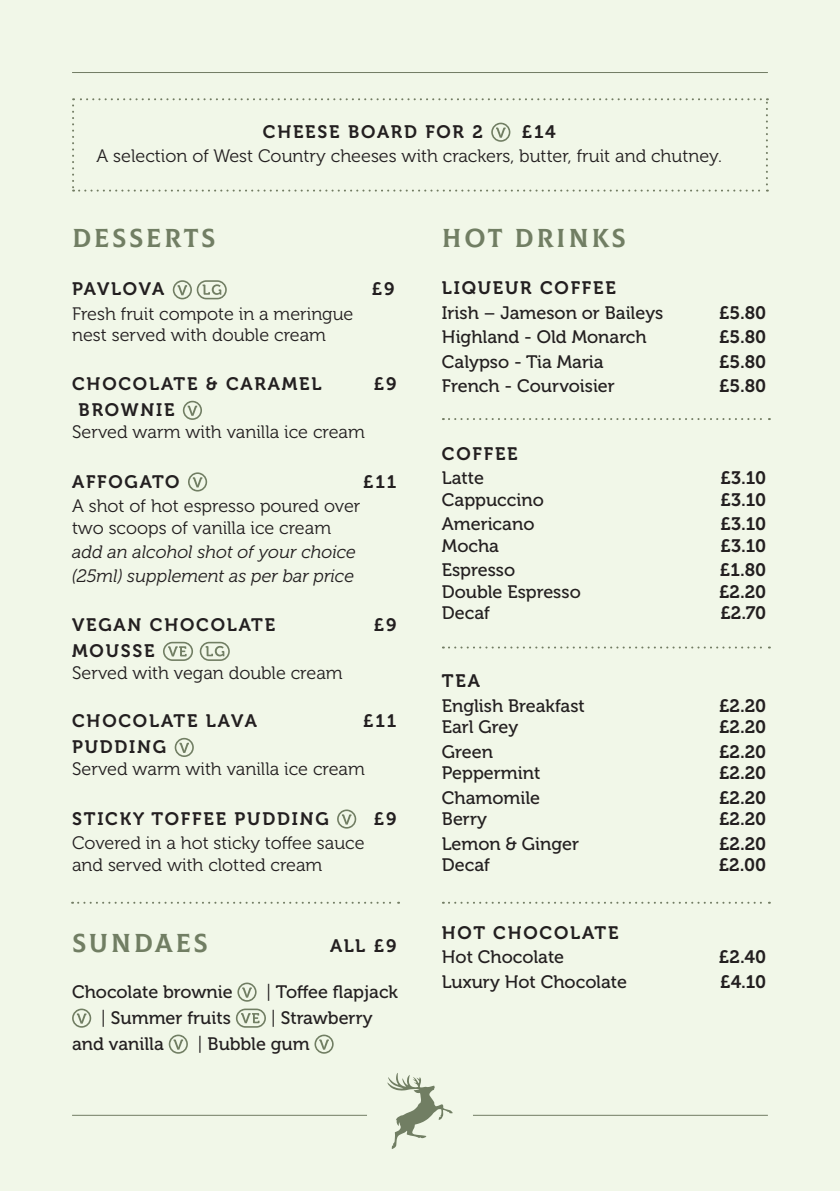
<style>
.page{position:relative;width:840px;height:1191px;background:#fff}
.page>*{position:absolute;margin:0;border:0;box-sizing:border-box;transform-origin:0 0}
.t1{font:26px "Colus";letter-spacing:.1em;color:#717e63}
.t2{font:18px/21.6px "Museo 300";color:#231f20}
.t3{font:18px "Museo 500";color:#231f20}
.t4{font:18px "Museo 700";letter-spacing:.1em;color:#231f20}
.t5{font:italic 18px "Museo 300";color:#231f20}
.t6{font:18px "Museo 700";letter-spacing:.075em;color:#231f20}
.s1{font-family:"Museo 700"}
.s2{font-family:"Museo 300"}
</style>
<div class="page">
<div style="left:0;top:0;width:839px;height:1191px;background:#f1f7e8"></div>
<hr style="left:72px;top:1114px;width:295px;height:1px;background:#727c63">
<hr style="left:472px;top:1114px;width:295px;height:1px;background:#727c63">
<hr style="left:72px;top:72px;width:695px;height:1px;background:#727c63">
<svg style="left:387px;top:1073px;width:65px;height:76px"></svg>
<svg style="left:173px;top:280px;width:54px;height:19px"></svg>
<svg style="left:183px;top:401px;width:19px;height:19px"></svg>
<svg style="left:188px;top:472px;width:19px;height:19px"></svg>
<svg style="left:163px;top:642px;width:30px;height:19px"></svg>
<svg style="left:200px;top:642px;width:30px;height:19px"></svg>
<svg style="left:174px;top:738px;width:20px;height:19px"></svg>
<svg style="left:337px;top:809px;width:19px;height:19px"></svg>
<svg style="left:237px;top:982px;width:19px;height:19px"></svg>
<svg style="left:72px;top:1008px;width:19px;height:19px"></svg>
<svg style="left:236px;top:1008px;width:30px;height:19px"></svg>
<svg style="left:169px;top:1034px;width:19px;height:19px"></svg>
<svg style="left:314px;top:1034px;width:19px;height:19px"></svg>
<svg style="left:72px;top:98px;width:695px;height:94px"></svg>
<svg style="left:72px;top:901px;width:327px;height:2px"></svg>
<svg style="left:442px;top:901px;width:327px;height:2px"></svg>
<svg style="left:442px;top:646px;width:327px;height:2px"></svg>
<svg style="left:442px;top:418px;width:327px;height:2px"></svg>
<p class="t4" style="left:262px;top:121px;width:221px">CHEESE BOARD FOR 2</p>
<p class="t4" style="left:521px;top:121px;width:36px">£14</p>
<p class="t2" style="left:96px;top:146px;width:626px">A selection of West Country cheeses with crackers, butter, fruit and chutney.</p>
<p class="t1" style="left:72px;top:218px;width:145px">DESSERTS</p>
<p class="t6" style="left:72px;top:279px;width:94px">PAVLOVA</p>
<p class="t4" style="left:371px;top:279px;width:24px">£9</p>
<p class="t2" style="left:72px;top:303px;width:283px">Fresh fruit compote in a meringue nest served with double cream</p>
<p class="t4" style="left:72px;top:374px;width:251px">CHOCOLATE &amp; CARAMEL</p>
<p class="t4" style="left:373px;top:374px;width:24px">£9</p>
<p class="t2" style="left:72px;top:399px;width:294px;text-indent:7px"><span class="s1">BROWNIE<br></span>Served warm with vanilla ice cream</p>
<p class="t4" style="left:72px;top:471px;width:109px">AFFOGATO</p>
<p class="t4" style="left:363px;top:471px;width:35px">£11</p>
<p class="t2" style="left:72px;top:495px;width:290px">A shot of hot espresso poured over two scoops of vanilla ice cream</p>
<p class="t5" style="left:72px;top:542px;width:285px">add an alcohol shot of your choice</p>
<p class="t5" style="left:72px;top:566px;width:283px">(25ml) supplement as per bar price</p>
<p class="t4" style="left:72px;top:615px;width:204px">VEGAN CHOCOLATE</p>
<p class="t4" style="left:373px;top:615px;width:24px">£9</p>
<p class="t2" style="left:72px;top:640px;width:272px"><span class="s1">MOUSSE<br></span>Served with vegan double cream</p>
<p class="t4" style="left:72px;top:711px;width:186px">CHOCOLATE LAVA</p>
<p class="t4" style="left:363px;top:711px;width:35px">£11</p>
<p class="t2" style="left:72px;top:736px;width:294px"><span class="s1">PUDDING<br></span>Served warm with vanilla ice cream</p>
<p class="t4" style="left:72px;top:808px;width:258px">STICKY TOFFEE PUDDING</p>
<p class="t4" style="left:373px;top:808px;width:24px">£9</p>
<p class="t2" style="left:72px;top:832px;width:294px">Covered in a hot sticky toffee sauce and served with clotted cream</p>
<p class="t1" style="left:72px;top:923px;width:137px">SUNDAES</p>
<p class="t4" style="left:330px;top:935px;width:68px">ALL £9</p>
<p class="t3" style="left:72px;top:981px;width:162px">Chocolate brownie</p>
<p class="t3" style="left:266px;top:981px;width:133px"><span class="s2">|</span> Toffee flapjack</p>
<p class="t3" style="left:101px;top:1007px;width:131px"><span class="s2">|</span> Summer fruits</p>
<p class="t3" style="left:271px;top:1007px;width:103px"><span class="s2">|</span> Strawberry</p>
<p class="t3" style="left:72px;top:1033px;width:93px">and vanilla</p>
<p class="t3" style="left:197px;top:1033px;width:113px"><span class="s2">|</span> Bubble gum</p>
<p class="t1" style="left:441px;top:218px;width:185px">HOT DRINKS</p>
<p class="t4" style="left:441px;top:278px;width:175px">LIQUEUR COFFEE</p>
<p class="t3" style="left:441px;top:303px;width:223px">Irish – Jameson or Baileys</p>
<p class="t4" style="left:718px;top:302px;width:49px">£5.80</p>
<p class="t3" style="left:441px;top:327px;width:206px">Highland - Old Monarch</p>
<p class="t4" style="left:718px;top:327px;width:49px">£5.80</p>
<p class="t3" style="left:441px;top:351px;width:163px">Calypso - Tia Maria</p>
<p class="t4" style="left:718px;top:351px;width:49px">£5.80</p>
<p class="t3" style="left:441px;top:376px;width:174px">French - Courvoisier</p>
<p class="t4" style="left:718px;top:376px;width:49px">£5.80</p>
<p class="t4" style="left:441px;top:443px;width:77px">COFFEE</p>
<p class="t3" style="left:441px;top:468px;width:44px">Latte</p>
<p class="t4" style="left:720px;top:468px;width:47px">£3.10</p>
<p class="t3" style="left:441px;top:490px;width:103px">Cappuccino</p>
<p class="t4" style="left:720px;top:489px;width:47px">£3.10</p>
<p class="t3" style="left:441px;top:514px;width:94px">Americano</p>
<p class="t4" style="left:720px;top:514px;width:47px">£3.10</p>
<p class="t3" style="left:441px;top:536px;width:59px">Mocha</p>
<p class="t4" style="left:720px;top:535px;width:47px">£3.10</p>
<p class="t3" style="left:441px;top:560px;width:75px">Espresso</p>
<p class="t4" style="left:719px;top:560px;width:48px">£1.80</p>
<p class="t3" style="left:441px;top:582px;width:140px">Double Espresso</p>
<p class="t4" style="left:718px;top:581px;width:49px">£2.20</p>
<p class="t3" style="left:441px;top:603px;width:50px">Decaf</p>
<p class="t4" style="left:720px;top:603px;width:47px">£2.70</p>
<p class="t4" style="left:441px;top:671px;width:39px">TEA</p>
<p class="t3" style="left:441px;top:695px;width:144px">English Breakfast</p>
<p class="t4" style="left:718px;top:695px;width:49px">£2.20</p>
<p class="t3" style="left:441px;top:717px;width:78px">Earl Grey</p>
<p class="t4" style="left:718px;top:717px;width:49px">£2.20</p>
<p class="t3" style="left:441px;top:741px;width:53px">Green</p>
<p class="t4" style="left:718px;top:741px;width:49px">£2.20</p>
<p class="t3" style="left:441px;top:763px;width:100px">Peppermint</p>
<p class="t4" style="left:718px;top:763px;width:49px">£2.20</p>
<p class="t3" style="left:441px;top:787px;width:100px">Chamomile</p>
<p class="t4" style="left:718px;top:787px;width:49px">£2.20</p>
<p class="t3" style="left:441px;top:809px;width:47px">Berry</p>
<p class="t4" style="left:718px;top:809px;width:49px">£2.20</p>
<p class="t3" style="left:441px;top:833px;width:139px">Lemon &amp; Ginger</p>
<p class="t4" style="left:718px;top:833px;width:49px">£2.20</p>
<p class="t3" style="left:441px;top:855px;width:50px">Decaf</p>
<p class="t4" style="left:718px;top:855px;width:49px">£2.00</p>
<p class="t4" style="left:441px;top:922px;width:178px">HOT CHOCOLATE</p>
<p class="t3" style="left:441px;top:947px;width:124px">Hot Chocolate</p>
<p class="t4" style="left:718px;top:947px;width:49px">£2.40</p>
<p class="t3" style="left:441px;top:971px;width:186px">Luxury Hot Chocolate</p>
<p class="t4" style="left:719px;top:971px;width:48px">£4.10</p>
</div>
